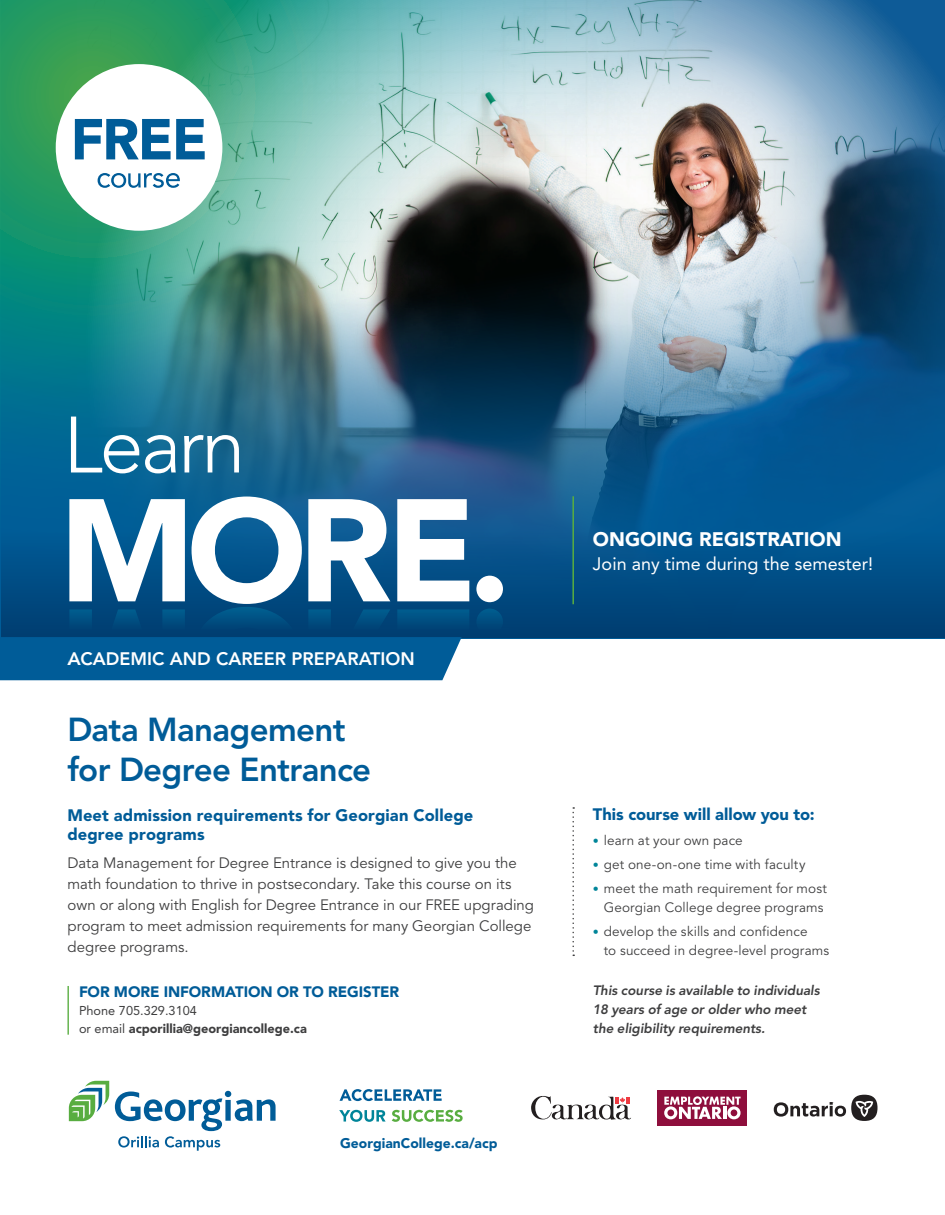
<style>
.page{position:relative;width:945px;height:1215px;background:#fff}
.page>*{position:absolute;margin:0;border:0;box-sizing:border-box;transform-origin:0 0}
.t1{font:300 79.05px "Avenir LT Std";letter-spacing:-.04em;color:#fff}
.t2{font:800 33px/39.6px "Avenir LT Std";letter-spacing:-.02em;color:#005c98}
.t3{font:900 19.5px "Avenir LT Std";color:#fff}
.t4{font:18px "Avenir LT Std";color:#fff}
.t5{font:800 18px "Avenir LT Std";color:#fff}
.t6{font:900 16.5px/19.8px "Avenir LT Std";letter-spacing:.005em;color:#005c98}
.t7{font:15px/21px "Avenir LT Std";color:#3e3e3f}
.t8{font:900 15px "Avenir LT Std";letter-spacing:-.005em;color:#005c98}
.t9{font:900 13.95px "Avenir LT Std";color:#005c98}
.t10{font:13.5px/19.5px "Avenir LT Std";letter-spacing:.01em;color:#3e3e3f;text-align:center}
.t11{font:italic 800 13.5px/18.8px "Avenir LT Std";letter-spacing:-.005em;color:#3e3e3f}
.t12{font:900 12.75px/18px "Avenir LT Std";color:#3e3e3f}
.s1{font-weight:400}
.s2{font-size:12px;color:#008599}
</style>
<div class="page">
<img style="left:1px;top:1px;width:944px;height:637px">
<div style="left:0;top:637px;width:69px;height:43px;background:#005c98"></div>
<svg style="left:69px;top:607px;width:434px;height:74px;background:#135f93"></svg>
<svg style="left:69px;top:497px;width:434px;height:107px"></svg>
<hr style="left:572px;top:496px;width:2px;height:108px;background:#58ad40">
<svg style="left:572px;top:807px;width:2px;height:149px"></svg>
<hr style="left:68px;top:986px;width:1px;height:49px;background:#58ad40">
<svg style="left:340px;top:1089px;width:102px;height:12px"></svg>
<svg style="left:339px;top:1110px;width:47px;height:12px"></svg>
<svg style="left:392px;top:1110px;width:71px;height:12px"></svg>
<div style="left:657px;top:1090px;width:90px;height:36px;background:#8e0e3c"></div>
<svg style="left:664px;top:1096px;width:77px;height:23px"></svg>
<svg style="left:531px;top:1096px;width:100px;height:24px"></svg>
<svg style="left:774px;top:1102px;width:72px;height:15px"></svg>
<div style="left:851px;top:1095px;width:27px;height:26px;background:#231f20;border-radius:50%"></div>
<svg style="left:856px;top:1100px;width:17px;height:17px"></svg>
<div style="left:56px;top:64px;width:166px;height:167px;background:#fff;border-radius:50%"></div>
<svg style="left:98px;top:173px;width:82px;height:15px"></svg>
<svg style="left:75px;top:119px;width:130px;height:40px"></svg>
<svg style="left:69px;top:1081px;width:40px;height:40px"></svg>
<svg style="left:115px;top:1091px;width:161px;height:60px"></svg>
<h1 class="t1" style="left:63px;top:399px;width:183px">Learn</h1>
<p class="t5" style="left:68px;top:649px;width:349px">ACADEMIC AND CAREER PREPARATION</p>
<h2 class="t2" style="left:68px;top:710px;width:305px">Data Management for Degree Entrance</h2>
<p class="t6" style="left:68px;top:805px;width:407px">Meet admission requirements for Georgian College degree programs</p>
<p class="t7" style="left:68px;top:853px;width:468px">Data Management for Degree Entrance is designed to give you the math foundation to thrive in postsecondary. Take this course on its own or along with English for Degree Entrance in our FREE upgrading program to meet admission requirements for many Georgian College degree programs.</p>
<p class="t8" style="left:79px;top:983px;width:322px">FOR MORE INFORMATION OR TO REGISTER</p>
<p class="t12" style="left:79px;top:1002px;width:229px"><span class="s1">Phone 705.329.3104<br>or email</span> acporillia@georgiancollege.ca</p>
<p class="t9" style="left:340px;top:1134px;width:159px">GeorgianCollege.ca/acp</p>
<h3 class="t3" style="left:593px;top:527px;width:250px">ONGOING REGISTRATION</h3>
<p class="t4" style="left:593px;top:553px;width:282px">Join any time during the semester!</p>
<p class="t6" style="left:593px;top:805px;width:223px">This course will allow you to:</p>
<p class="t10" style="left:593px;top:831px;width:151px"><span class="s2">•</span> learn at your own pace</p>
<p class="t10" style="left:593px;top:855px;width:214px"><span class="s2">•</span> get one-on-one time with faculty</p>
<p class="t10" style="left:593px;top:879px;width:236px"><span class="s2">•</span> meet the math requirement for most<br>Georgian College degree programs</p>
<p class="t10" style="left:604px;top:922px;width:227px;text-align:left;text-indent:-11px"><span class="s2">•</span> develop the skills and confidence<br>to succeed in degree-level programs</p>
<p class="t11" style="left:593px;top:982px;width:228px">This course is available to individuals<br>18 years of age or older who meet the eligibility requirements.</p>
</div>
